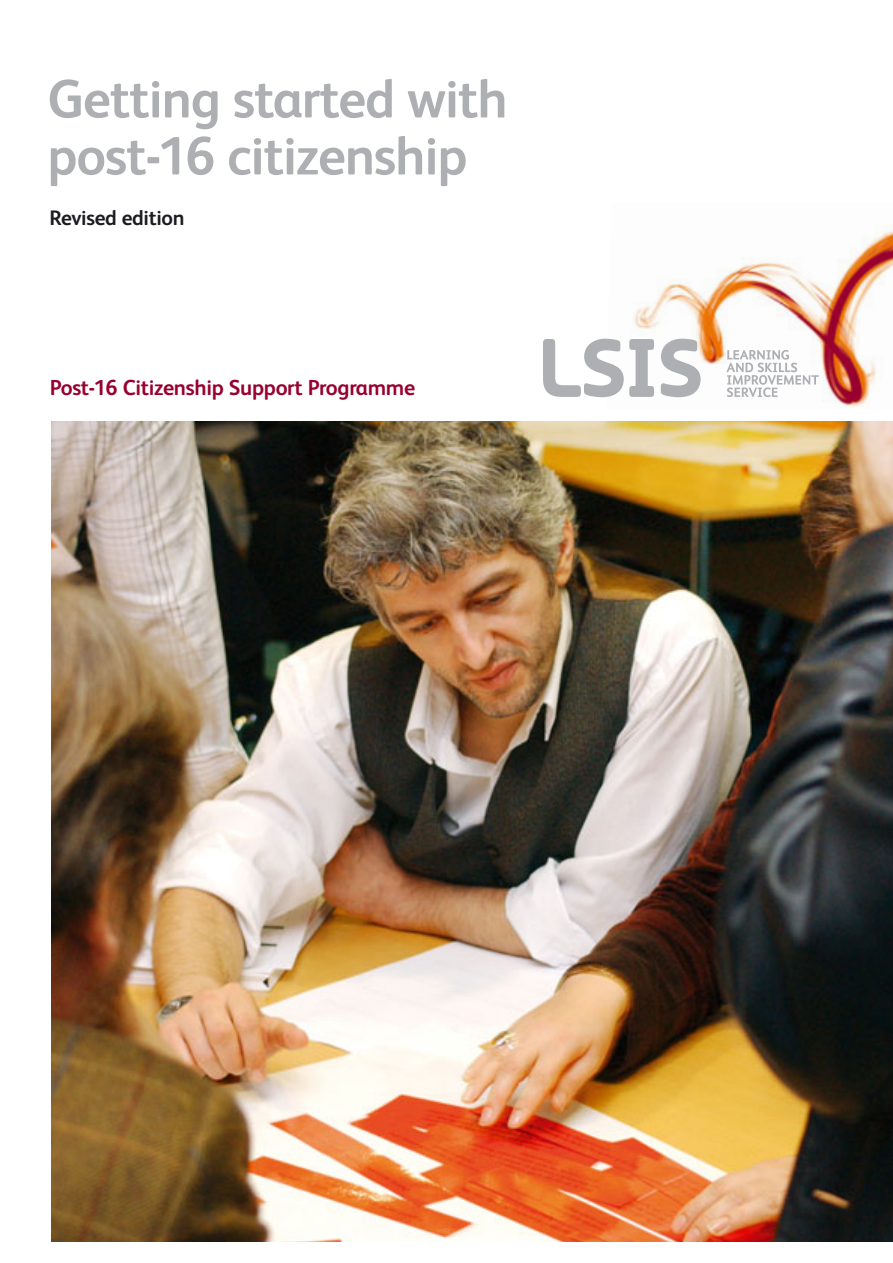
<style>
.page{position:relative;width:893px;height:1263px;background:#fff}
.page>*{position:absolute;margin:0;border:0;box-sizing:border-box;transform-origin:0 0}
.t1{font:700 54px/57px "FS Albert";letter-spacing:-.02em;color:#adafb2}
.t2{font:700 21.75px "FS Albert";letter-spacing:-.015em;color:#980030}
.t3{font:700 21px "FS Albert";letter-spacing:-.015em;color:#1b1c20}
</style>
<div class="page">
<img style="left:606px;top:227px;width:287px;height:181px">
<svg style="left:726px;top:350px;width:93px;height:47px"></svg>
<svg style="left:543px;top:339px;width:111px;height:58px"></svg>
<svg style="left:661px;top:339px;width:40px;height:58px"></svg>
<img style="left:51px;top:421px;width:842px;height:821px">
<p class="t1" style="left:47px;top:75px;width:462px">Getting started with post-16 citizenship</p>
<p class="t3" style="left:50px;top:210px;width:137px">Revised edition</p>
<p class="t2" style="left:50px;top:380px;width:367px">Post-16 Citizenship Support Programme</p>
</div>
